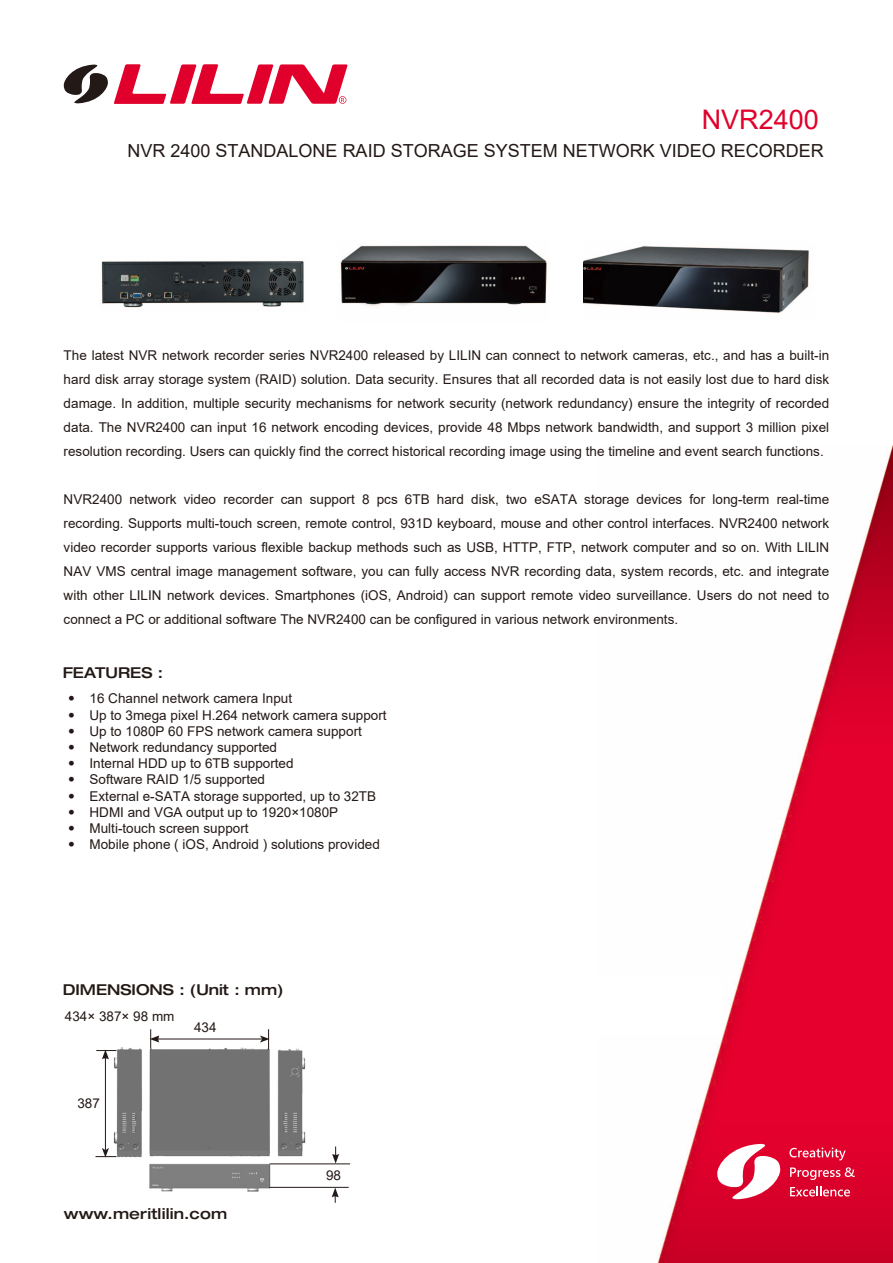
<style>
.page{position:relative;width:893px;height:1263px;background:#fff}
.page>*{position:absolute;margin:0;border:0;box-sizing:border-box;transform-origin:0 0}
.t1{font:27px "Arial";color:#e1002b}
.t2{font:18px "Arial";color:#231916}
.t3{font:500 expanded 15px "Helvetica Neue LT Std";color:#231916}
.t4{font:13.5px/24px "Arial";color:#231916;text-align:justify}
.s1{font-family:"Helvetica Neue LT Std";font-weight:100;font-stretch:expanded}
</style>
<div class="page">
<svg style="left:64px;top:64px;width:44px;height:39px"></svg>
<svg style="left:114px;top:64px;width:234px;height:40px"></svg>
<img style="left:657px;top:446px;width:236px;height:817px">
<svg style="left:717px;top:1144px;width:63px;height:55px"></svg>
<svg style="left:789px;top:1147px;width:57px;height:13px"></svg>
<svg style="left:790px;top:1167px;width:65px;height:13px"></svg>
<svg style="left:790px;top:1186px;width:60px;height:10px"></svg>
<div style="left:393px;top:977px;width:329px;height:57px;background:#fff"></div>
<img style="left:101px;top:261px;width:203px;height:47px">
<img style="left:340px;top:245px;width:207px;height:61px">
<img style="left:583px;top:245px;width:227px;height:68px">
<img style="left:114px;top:1047px;width:192px;height:144px">
<hr style="left:157px;top:1038px;width:105px;height:1px;background:#231916">
<svg style="left:260px;top:1029px;width:10px;height:21px"></svg>
<svg style="left:150px;top:1029px;width:9px;height:20px"></svg>
<hr style="left:270px;top:1163px;width:80px;height:1px;background:#231916">
<hr style="left:270px;top:1187px;width:79px;height:1px;background:#231916">
<svg style="left:332px;top:1146px;width:7px;height:17px"></svg>
<hr style="left:105px;top:1057px;width:1px;height:93px;background:#231916">
<svg style="left:96px;top:1148px;width:20px;height:9px"></svg>
<svg style="left:96px;top:1049px;width:20px;height:10px"></svg>
<svg style="left:332px;top:1188px;width:7px;height:15px"></svg>
<h1 class="t1" style="left:702px;top:101px;width:119px">NVR2400</h1>
<h2 class="t2" style="left:128px;top:138px;width:698px">NVR 2400 STANDALONE RAID STORAGE SYSTEM NETWORK VIDEO RECORDER</h2>
<p class="t4" style="left:64px;top:343px;width:767px">The latest NVR network recorder series NVR2400 released by LILIN can connect to network cameras, etc., and has a built-in hard disk array storage system (RAID) solution. Data security. Ensures that all recorded data is not easily lost due to hard disk damage. In addition, multiple security mechanisms for network security (network redundancy) ensure the integrity of recorded data. The NVR2400 can input 16 network encoding devices, provide 48 Mbps network bandwidth, and support 3 million pixel resolution recording. Users can quickly find the correct historical recording image using the timeline and event search functions.</p>
<p class="t4" style="left:64px;top:487px;width:767px">NVR2400 network video recorder can support 8 pcs 6TB hard disk, two eSATA storage devices for long-term real-time recording. Supports multi-touch screen, remote control, 931D keyboard, mouse and other control interfaces. NVR2400 network video recorder supports various flexible backup methods such as USB, HTTP, FTP, network computer and so on. With LILIN NAV VMS central image management software, you can fully access NVR recording data, system records, etc. and integrate with other LILIN network devices. Smartphones (iOS, Android) can support remote video surveillance. Users do not need to connect a PC or additional software The NVR2400 can be configured in various network environments.</p>
<p class="t3" style="left:63px;top:663px;width:102px">FEATURES :</p>
<p class="t4" style="left:68px;top:686px;width:225px"><span class="s1">•</span> 16 Channel network camera Input</p>
<p class="t4" style="left:68px;top:703px;width:320px"><span class="s1">•</span> Up to 3mega pixel H.264 network camera support</p>
<p class="t4" style="left:68px;top:719px;width:295px"><span class="s1">•</span> Up to 1080P 60 FPS network camera support</p>
<p class="t4" style="left:68px;top:735px;width:210px"><span class="s1">•</span> Network redundancy supported</p>
<p class="t4" style="left:68px;top:751px;width:227px"><span class="s1">•</span> Internal HDD up to 6TB supported</p>
<p class="t4" style="left:68px;top:767px;width:198px"><span class="s1">•</span> Software RAID 1/5 supported</p>
<p class="t4" style="left:68px;top:784px;width:309px"><span class="s1">•</span> External e-SATA storage supported, up to 32TB</p>
<p class="t4" style="left:68px;top:800px;width:272px"><span class="s1">•</span> HDMI and VGA output up to 1920×1080P</p>
<p class="t4" style="left:68px;top:816px;width:182px"><span class="s1">•</span> Multi-touch screen support</p>
<p class="t4" style="left:68px;top:832px;width:313px"><span class="s1">•</span> Mobile phone ( iOS, Android ) solutions provided</p>
<p class="t3" style="left:63px;top:980px;width:222px">DIMENSIONS : (Unit : mm)</p>
<p class="t4" style="left:65px;top:1004px;width:111px">434× 387× 98 mm</p>
<p class="t4" style="left:194px;top:1016px;width:24px">434</p>
<p class="t4" style="left:77px;top:1091px;width:24px">387</p>
<p class="t3" style="left:64px;top:1204px;width:165px">www.meritlilin.com</p>
<p class="t4" style="left:326px;top:1163px;width:17px">98</p>
</div>
